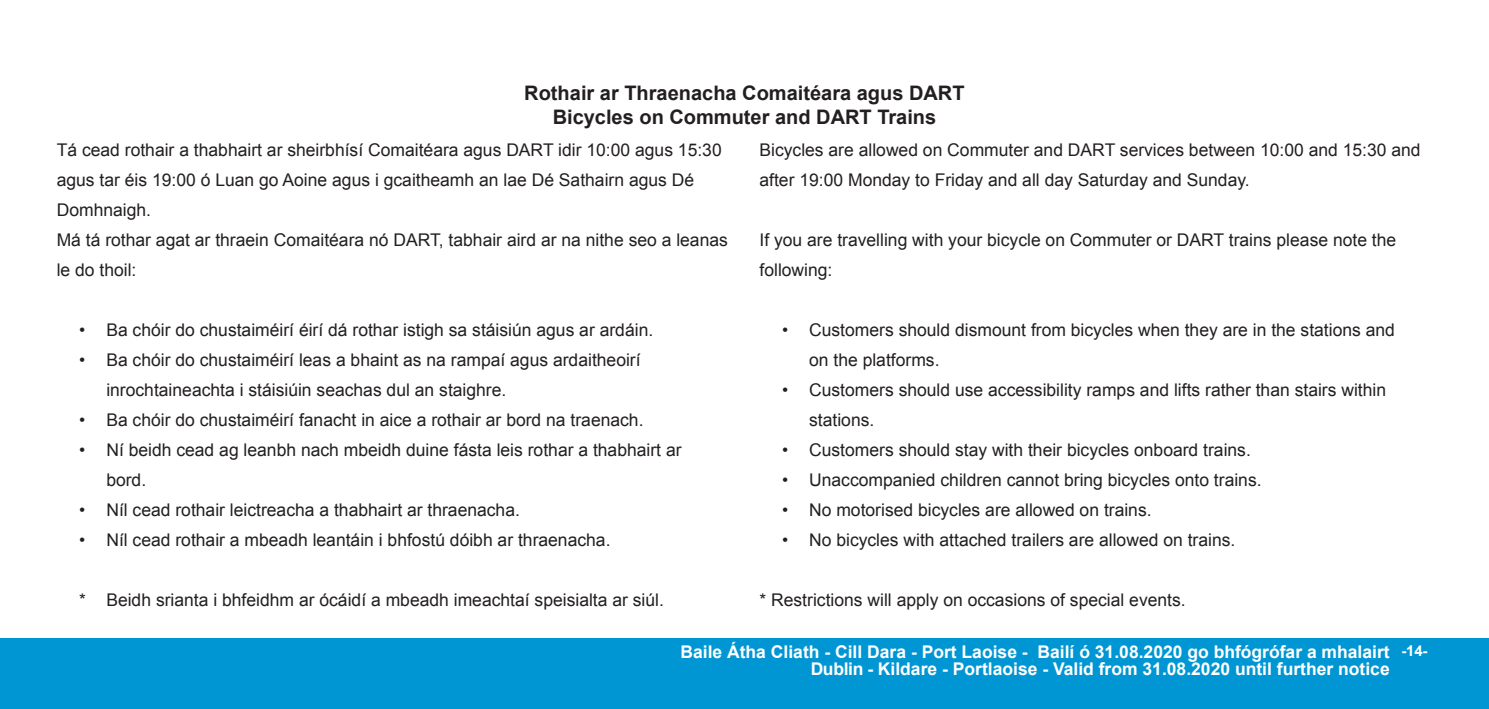
<style>
.page{position:relative;width:1489px;height:709px;background:#fff}
.page>*{position:absolute;margin:0;border:0;box-sizing:border-box;transform-origin:0 0}
.t1{font:700 20px/24px "Arial";color:#231f20;text-align:center}
.t2{font:17.5px/30px "Arial";color:#231f20}
.t3{font:700 17.5px/17.5px "Arial";color:#fff;text-align:right}
.t4{font:700 15px "Arial";color:#fff}
</style>
<div class="page">
<div style="left:0;top:638px;width:1488px;height:71px;background:#0096d3"></div>
<p class="t1" style="left:524px;top:81px;width:442px">Rothair ar Thraenacha Comaitéara agus DART<br>Bicycles on Commuter and DART Trains</p>
<p class="t2" style="left:57px;top:135px;width:672px">Tá cead rothair a thabhairt ar sheirbhísí Comaitéara agus DART idir 10:00 agus 15:30 agus tar éis 19:00 ó Luan go Aoine agus i gcaitheamh an lae Dé Sathairn agus Dé Domhnaigh.<br>Má tá rothar agat ar thraein Comaitéara nó DART, tabhair aird ar na nithe seo a leanas le do thoil:</p>
<p class="t2" style="left:79px;top:315px;width:575px">• Ba chóir do chustaiméirí éirí dá rothar istigh sa stáisiún agus ar ardáin.</p>
<p class="t2" style="left:106px;top:345px;width:536px;text-indent:-27px">• Ba chóir do chustaiméirí leas a bhaint as na rampaí agus ardaitheoirí inrochtaineachta i stáisiúin seachas dul an staighre.</p>
<p class="t2" style="left:79px;top:405px;width:566px">• Ba chóir do chustaiméirí fanacht in aice a rothair ar bord na traenach.</p>
<p class="t2" style="left:106px;top:435px;width:576px;text-indent:-27px">• Ní beidh cead ag leanbh nach mbeidh duine fásta leis rothar a thabhairt ar bord.</p>
<p class="t2" style="left:79px;top:495px;width:442px">• Níl cead rothair leictreacha a thabhairt ar thraenacha.</p>
<p class="t2" style="left:79px;top:525px;width:533px">• Níl cead rothair a mbeadh leantáin i bhfostú dóibh ar thraenacha.</p>
<p class="t2" style="left:79px;top:585px;width:586px">* Beidh srianta i bhfeidhm ar ócáidí a mbeadh imeachtaí speisialta ar siúl.</p>
<p class="t2" style="left:759px;top:135px;width:662px">Bicycles are allowed on Commuter and DART services between 10:00 and 15:30 and after 19:00 Monday to Friday and all day Saturday and Sunday.</p>
<p class="t2" style="left:759px;top:225px;width:638px">If you are travelling with your bicycle on Commuter or DART trains please note the following:</p>
<p class="t2" style="left:809px;top:315px;width:587px;text-indent:-27px">• Customers should dismount from bicycles when they are in the stations and on the platforms.</p>
<p class="t2" style="left:809px;top:375px;width:578px;text-indent:-27px">• Customers should use accessibility ramps and lifts rather than stairs within stations.</p>
<p class="t2" style="left:782px;top:435px;width:470px">• Customers should stay with their bicycles onboard trains.</p>
<p class="t2" style="left:782px;top:465px;width:481px">• Unaccompanied children cannot bring bicycles onto trains.</p>
<p class="t2" style="left:782px;top:495px;width:371px">• No motorised bicycles are allowed on trains.</p>
<p class="t2" style="left:782px;top:525px;width:455px">• No bicycles with attached trailers are allowed on trains.</p>
<p class="t2" style="left:759px;top:585px;width:427px">* Restrictions will apply on occasions of special events.</p>
<p class="t3" style="left:680px;top:643px;width:710px">Baile Átha Cliath - Cill Dara - Port Laoise - Bailí ó 31.08.2020 go bhfógrófar a mhalairt<br>Dublin - Kildare - Portlaoise - Valid from 31.08.2020 until further notice</p>
<p class="t4" style="left:1401px;top:641px;width:28px">-14-</p>
</div>
